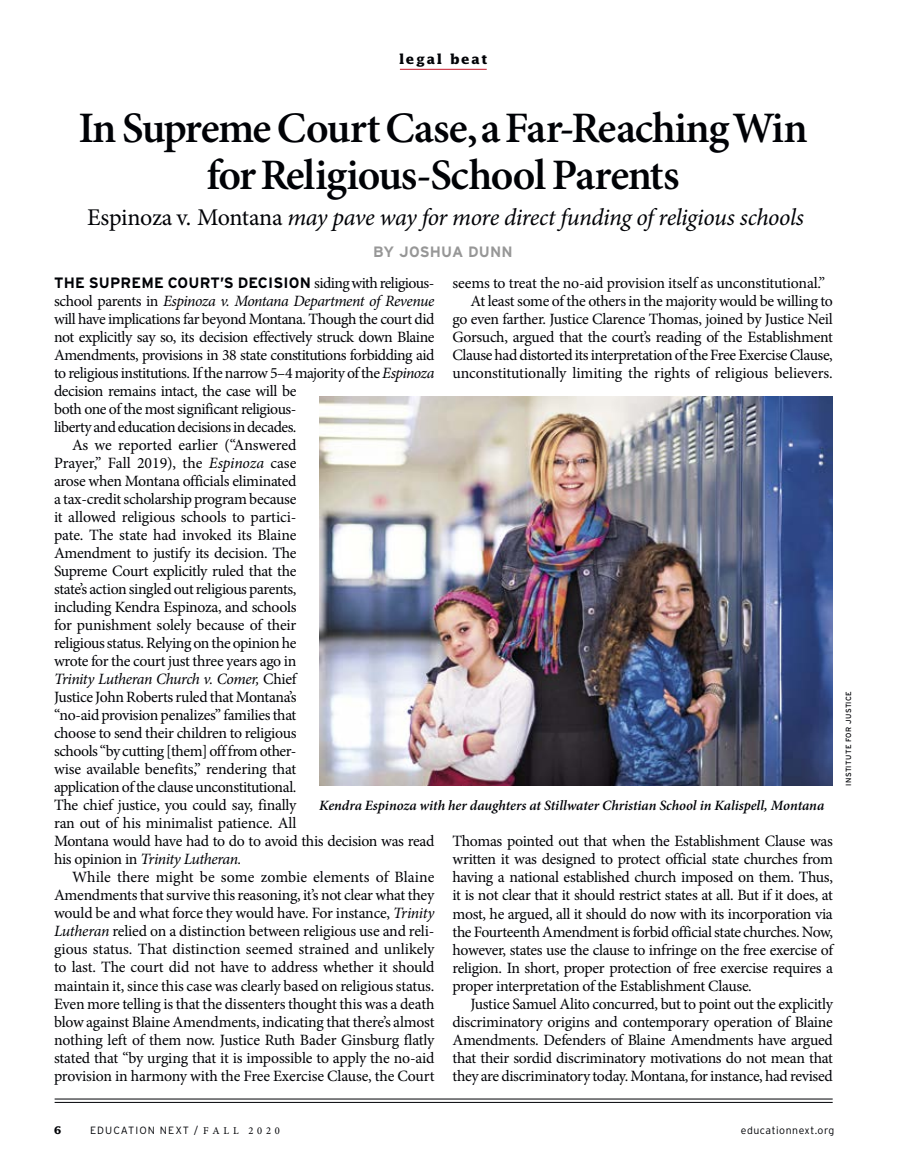
<style>
.page{position:relative;width:905px;height:1175px;background:#fff}
.page>*{position:absolute;margin:0;border:0;box-sizing:border-box;transform-origin:0 0}
.t1{font:600 43.5px/46.5px "Minion Pro";letter-spacing:-.03em;color:#000206;text-align:center}
.t2{font:italic 24px "Minion Pro";letter-spacing:-.02em;color:#000206}
.t3{font:15.75px/18px "Minion Pro";letter-spacing:-.02em;color:#000206;text-align:justify}
.t4{font:italic 15.75px "Minion Pro";letter-spacing:-.035em;color:#000206}
.t5{font:15.75px "Minion Pro";color:#000206}
.t6{font:15.75px "Minion Pro";letter-spacing:.005em;color:#000206}
.t7{font:700 15px "Interstate";letter-spacing:.015em;color:#000206}
.t8{font:700 15px "Interstate";letter-spacing:.015em;color:#979797}
.t9{font:italic 600 14.25px "Minion Pro";letter-spacing:-.005em;color:#000206}
.t10{font:700 13.5px "Lucida Std";letter-spacing:.12em;color:#000206}
.t11{font:300 10.5px "Interstate";letter-spacing:.1em;color:#000206}
.t12{font:300 10.5px "Interstate";letter-spacing:.05em;color:#000206}
.t13{font:700 10.5px "Lucida Std";color:#000206}
.t14{font:7.5px "Interstate";letter-spacing:.05em;color:#000206}
.s1{font-style:normal}
.s2{font-family:"Minion Pro";font-weight:400;font-size:15.75px}
.s3{font-style:italic}
.s4{font-family:"Minion Pro";font-weight:400}
</style>
<div class="page">
<hr style="left:400px;top:69px;width:86px;height:1px;background:#c4182b">
<hr style="left:55px;top:1102px;width:777px;height:1px;background:#000206">
<hr style="left:55px;top:1098px;width:777px;height:1px;background:#000206">
<img style="left:319px;top:396px;width:513px;height:389px">
<p class="t10" style="left:399px;top:51px;width:90px">legal beat</p>
<h1 class="t1" style="left:78px;top:107px;width:730px">In Supreme Court Case, a Far-Reaching Win for Religious-School Parents</h1>
<h2 class="t2" style="left:87px;top:201px;width:718px"><span class="s1">Espinoza v. Montana</span> may pave way for more direct funding of religious schools</h2>
<p class="t8" style="left:373px;top:243px;width:141px">BY JOSHUA DUNN</p>
<p class="t7" style="left:54px;top:274px;width:382px">THE SUPREME COURT’S DECISION <span class="s2">siding with religious-</span></p>
<p class="t4" style="left:54px;top:290px;width:382px"><span class="s1">school parents in</span> Espinoza v. Montana Department of Revenue</p>
<p class="t3" style="left:54px;top:310px;width:382px">will have implications far beyond Montana. Though the court did</p>
<p class="t3" style="left:54px;top:328px;width:382px">not explicitly say so, its decision effectively struck down Blaine</p>
<p class="t3" style="left:54px;top:346px;width:382px">Amendments, provisions in 38 state constitutions forbidding aid</p>
<p class="t3" style="left:54px;top:364px;width:382px">to religious institutions. If the narrow 5–4 majority of the <span class="s3">Espinoza</span></p>
<p class="t3" style="left:54px;top:382px;width:244px">decision remains intact, the case will be</p>
<p class="t3" style="left:54px;top:400px;width:244px">both one of the most significant religious-</p>
<p class="t3" style="left:54px;top:418px;width:244px">liberty and education decisions in decades.</p>
<p class="t3" style="left:72px;top:436px;width:226px">As we reported earlier (“Answered</p>
<p class="t5" style="left:54px;top:452px;width:244px">Prayer,” Fall 2019), the <span class="s3">Espinoza</span> case</p>
<p class="t3" style="left:54px;top:472px;width:244px">arose when Montana officials eliminated</p>
<p class="t3" style="left:54px;top:490px;width:244px">a tax-credit scholarship program because</p>
<p class="t3" style="left:54px;top:508px;width:244px">it allowed religious schools to partici-</p>
<p class="t3" style="left:54px;top:526px;width:244px">pate. The state had invoked its Blaine</p>
<p class="t3" style="left:54px;top:544px;width:244px">Amendment to justify its decision. The</p>
<p class="t3" style="left:54px;top:562px;width:244px">Supreme Court explicitly ruled that the</p>
<p class="t3" style="left:54px;top:580px;width:244px">state’s action singled out religious parents,</p>
<p class="t3" style="left:54px;top:598px;width:244px">including Kendra Espinoza, and schools</p>
<p class="t3" style="left:54px;top:616px;width:244px">for punishment solely because of their</p>
<p class="t3" style="left:54px;top:634px;width:244px">religious status. Relying on the opinion he</p>
<p class="t3" style="left:54px;top:652px;width:244px">wrote for the court just three years ago in</p>
<p class="t4" style="left:54px;top:668px;width:244px">Trinity Lutheran Church v. Comer, <span class="s1">Chief</span></p>
<p class="t3" style="left:54px;top:688px;width:244px">Justice John Roberts ruled that Montana’s</p>
<p class="t3" style="left:54px;top:706px;width:244px">“no-aid provision penalizes” families that</p>
<p class="t3" style="left:54px;top:724px;width:244px">choose to send their children to religious</p>
<p class="t3" style="left:54px;top:742px;width:244px">schools “by cutting [them] off from other-</p>
<p class="t3" style="left:54px;top:760px;width:244px">wise available benefits,” rendering that</p>
<p class="t3" style="left:54px;top:778px;width:244px">application of the clause unconstitutional.</p>
<p class="t3" style="left:54px;top:796px;width:244px">The chief justice, you could say, finally</p>
<p class="t3" style="left:54px;top:814px;width:244px">ran out of his minimalist patience. All</p>
<p class="t3" style="left:54px;top:832px;width:382px">Montana would have had to do to avoid this decision was read</p>
<p class="t4" style="left:54px;top:848px;width:189px"><span class="s1">his opinion in</span> Trinity Lutheran.</p>
<p class="t6" style="left:72px;top:866px;width:364px">While there might be some zombie elements of Blaine</p>
<p class="t3" style="left:54px;top:886px;width:382px">Amendments that survive this reasoning, it’s not clear what they</p>
<p class="t3" style="left:54px;top:904px;width:382px">would be and what force they would have. For instance, <span class="s3">Trinity</span></p>
<p class="t3" style="left:54px;top:922px;width:382px"><span class="s3">Lutheran</span> relied on a distinction between religious use and reli-</p>
<p class="t5" style="left:54px;top:939px;width:382px">gious status. That distinction seemed strained and unlikely</p>
<p class="t3" style="left:54px;top:958px;width:382px">to last. The court did not have to address whether it should</p>
<p class="t3" style="left:54px;top:976px;width:382px">maintain it, since this case was clearly based on religious status.</p>
<p class="t3" style="left:54px;top:994px;width:382px">Even more telling is that the dissenters thought this was a death</p>
<p class="t3" style="left:54px;top:1012px;width:382px">blow against Blaine Amendments, indicating that there’s almost</p>
<p class="t3" style="left:54px;top:1030px;width:382px">nothing left of them now. Justice Ruth Bader Ginsburg flatly</p>
<p class="t3" style="left:54px;top:1048px;width:382px">stated that “by urging that it is impossible to apply the no-aid</p>
<p class="t3" style="left:54px;top:1066px;width:382px">provision in harmony with the Free Exercise Clause, the Court</p>
<p class="t3" style="left:452px;top:274px;width:374px">seems to treat the no-aid provision itself as unconstitutional.”</p>
<p class="t3" style="left:470px;top:292px;width:364px">At least some of the others in the majority would be willing to</p>
<p class="t3" style="left:452px;top:310px;width:382px">go even farther. Justice Clarence Thomas, joined by Justice Neil</p>
<p class="t3" style="left:452px;top:328px;width:382px">Gorsuch, argued that the court’s reading of the Establishment</p>
<p class="t3" style="left:452px;top:346px;width:382px">Clause had distorted its interpretation of the Free Exercise Clause,</p>
<p class="t3" style="left:452px;top:364px;width:381px">unconstitutionally limiting the rights of religious believers.</p>
<p class="t9" style="left:319px;top:795px;width:506px">Kendra Espinoza with her daughters at Stillwater Christian School in Kalispell, Montana</p>
<p class="t3" style="left:452px;top:832px;width:382px">Thomas pointed out that when the Establishment Clause was written it was designed to protect official state churches from having a national established church imposed on them. Thus, it is not clear that it should restrict states at all. But if it does, at most, he argued, all it should do now with its incorporation via the Fourteenth Amendment is forbid official state churches. Now, however, states use the clause to infringe on the free exercise of religion. In short, proper protection of free exercise requires a proper interpretation of the Establishment Clause.</p>
<p class="t3" style="left:452px;top:994px;width:382px;text-indent:18px">Justice Samuel Alito concurred, but to point out the explicitly discriminatory origins and contemporary operation of Blaine Amendments. Defenders of Blaine Amendments have argued that their sordid discriminatory motivations do not mean that they are discriminatory today. Montana, for instance, had revised</p>
<p class="t14" style="left:844px;top:785px;width:96px;rotate:-90deg">INSTITUTE FOR JUSTICE</p>
<p class="t13" style="left:54px;top:1124px;width:9px">6</p>
<p class="t11" style="left:90px;top:1124px;width:191px">EDUCATION NEXT / <span class="s4">F A L L 2 0 2 0</span></p>
<p class="t12" style="left:740px;top:1124px;width:95px">educationnext.org</p>
</div>
